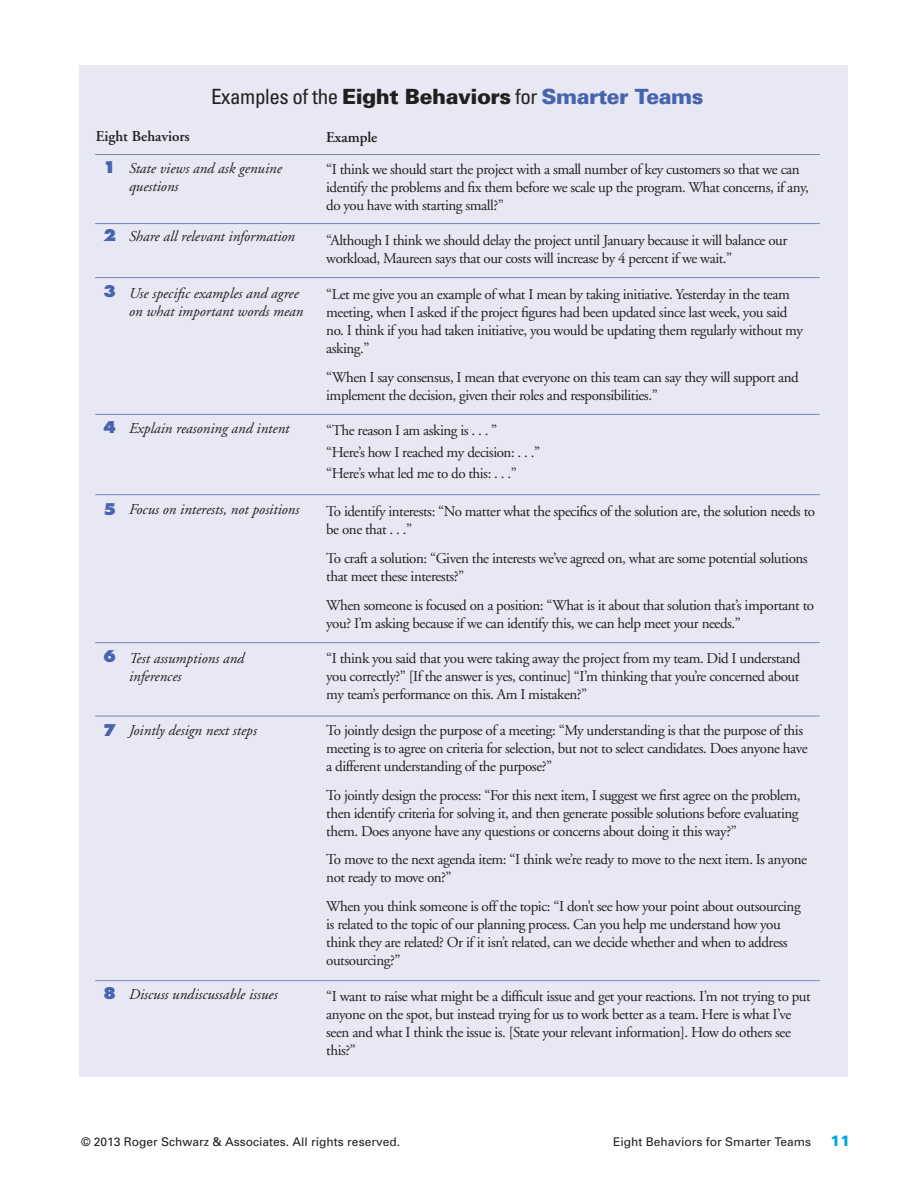
<style>
.page{position:relative;width:918px;height:1188px;background:#fff}
.page>*{position:absolute;margin:0;border:0;box-sizing:border-box;transform-origin:0 0}
.t1{font:condensed 21px "Univers";letter-spacing:-.02em;color:#231f20}
.t2{font:800 15.75px "Futura";color:#4863ae}
.t3{font:15px/18px "Adobe Garamond";letter-spacing:-.03em;color:#231f20}
.t4{font:italic 15px/18px "Adobe Garamond";color:#231f20}
.t5{font:600 15px "Adobe Garamond";color:#231f20}
.t6{font:900 15px "Univers";color:#00a6db}
.t7{font:12px "Univers";color:#231f20}
.s1{font-weight:900;font-stretch:normal}
.s2{font-weight:900;font-stretch:normal;color:#4863ae}
</style>
<div class="page">
<div style="left:79px;top:66px;width:768px;height:1011px;background:#e7e8f4"></div>
<hr style="left:95px;top:154px;width:725px;height:1px;background:#7883c0">
<hr style="left:95px;top:223px;width:725px;height:1px;background:#7883c0">
<hr style="left:95px;top:277px;width:725px;height:1px;background:#7883c0">
<hr style="left:95px;top:414px;width:725px;height:1px;background:#7883c0">
<hr style="left:95px;top:494px;width:725px;height:1px;background:#7883c0">
<hr style="left:95px;top:642px;width:725px;height:1px;background:#7883c0">
<hr style="left:95px;top:716px;width:725px;height:1px;background:#7883c0">
<hr style="left:95px;top:980px;width:725px;height:1px;background:#7883c0">
<p class="t1" style="left:211px;top:83px;width:494px">Examples of the <span class="s1">Eight Behaviors</span> for <span class="s2">Smarter Teams</span></p>
<p class="t5" style="left:326px;top:129px;width:53px">Example</p>
<p class="t3" style="left:326px;top:161px;width:484px">“I think we should start the project with a small number of key customers so that we can identify the problems and fix them before we scale up the program. What concerns, if any, do you have with starting small?”</p>
<p class="t3" style="left:326px;top:232px;width:463px">“Although I think we should delay the project until January because it will balance our workload, Maureen says that our costs will increase by 4 percent if we wait.”</p>
<p class="t3" style="left:326px;top:286px;width:478px">“Let me give you an example of what I mean by taking initiative. Yesterday in the team meeting, when I asked if the project figures had been updated since last week, you said no. I think if you had taken initiative, you would be updating them regularly without my asking.”</p>
<p class="t3" style="left:326px;top:368px;width:474px">“When I say consensus, I mean that everyone on this team can say they will support and implement the decision, given their roles and responsibilities.”</p>
<p class="t3" style="left:326px;top:422px;width:173px">“The reason I am asking is . . . ”</p>
<p class="t3" style="left:326px;top:443px;width:215px">“Here’s how I reached my decision: . . .”</p>
<p class="t3" style="left:326px;top:464px;width:192px">“Here’s what led me to do this: . . .”</p>
<p class="t3" style="left:326px;top:503px;width:490px">To identify interests: “No matter what the specifics of the solution are, the solution needs to be one that . . .”</p>
<p class="t3" style="left:326px;top:550px;width:483px">To craft a solution: “Given the interests we’ve agreed on, what are some potential solutions that meet these interests?”</p>
<p class="t3" style="left:326px;top:596px;width:489px">When someone is focused on a position: “What is it about that solution that’s important to you? I’m asking because if we can identify this, we can help meet your needs.”</p>
<p class="t3" style="left:326px;top:650px;width:476px;text-align:justify">“I think you said that you were taking away the project from my team. Did I understand you correctly?” [If the answer is yes, continue] “I’m thinking that you’re concerned about my team’s performance on this. Am I mistaken?”</p>
<p class="t3" style="left:326px;top:721px;width:483px">To jointly design the purpose of a meeting: “My understanding is that the purpose of this meeting is to agree on criteria for selection, but not to select candidates. Does anyone have a different understanding of the purpose?”</p>
<p class="t3" style="left:326px;top:786px;width:476px">To jointly design the process: “For this next item, I suggest we first agree on the problem, then identify criteria for solving it, and then generate possible solutions before evaluating them. Does anyone have any questions or concerns about doing it this way?”</p>
<p class="t3" style="left:326px;top:851px;width:483px">To move to the next agenda item: “I think we’re ready to move to the next item. Is anyone not ready to move on?”</p>
<p class="t3" style="left:326px;top:898px;width:476px">When you think someone is off the topic: “I don’t see how your point about outsourcing is related to the topic of our planning process. Can you help me understand how you think they are related? Or if it isn’t related, can we decide whether and when to address outsourcing?”</p>
<p class="t3" style="left:326px;top:987px;width:486px">“I want to raise what might be a difficult issue and get your reactions. I’m not trying to put anyone on the spot, but instead trying for us to work better as a team. Here is what I’ve seen and what I think the issue is. [State your relevant information]. How do others see this?”</p>
<p class="t5" style="left:96px;top:128px;width:95px">Eight Behaviors</p>
<p class="t2" style="left:103px;top:158px;width:15px">1</p>
<p class="t4" style="left:128px;top:160px;width:154px">State views and ask genuine questions</p>
<p class="t2" style="left:103px;top:226px;width:15px">2</p>
<p class="t4" style="left:128px;top:228px;width:168px">Share all relevant information</p>
<p class="t2" style="left:103px;top:281px;width:15px">3</p>
<p class="t4" style="left:128px;top:284px;width:176px">Use specific examples and agree on what important words mean</p>
<p class="t2" style="left:103px;top:418px;width:15px">4</p>
<p class="t4" style="left:128px;top:420px;width:162px">Explain reasoning and intent</p>
<p class="t2" style="left:103px;top:499px;width:15px">5</p>
<p class="t4" style="left:128px;top:501px;width:172px">Focus on interests, not positions</p>
<p class="t2" style="left:103px;top:647px;width:15px">6</p>
<p class="t4" style="left:128px;top:649px;width:117px">Test assumptions and inferences</p>
<p class="t4" style="left:128px;top:721px;width:129px">Jointly design next steps</p>
<p class="t2" style="left:103px;top:720px;width:15px">7</p>
<p class="t2" style="left:103px;top:984px;width:15px">8</p>
<p class="t4" style="left:128px;top:986px;width:150px">Discuss undiscussable issues</p>
<p class="t7" style="left:81px;top:1135px;width:321px">© 2013 Roger Schwarz &amp; Associates. All rights reserved.</p>
<p class="t7" style="left:613px;top:1135px;width:200px">Eight Behaviors for Smarter Teams</p>
<p class="t6" style="left:830px;top:1131px;width:22px">11</p>
</div>
